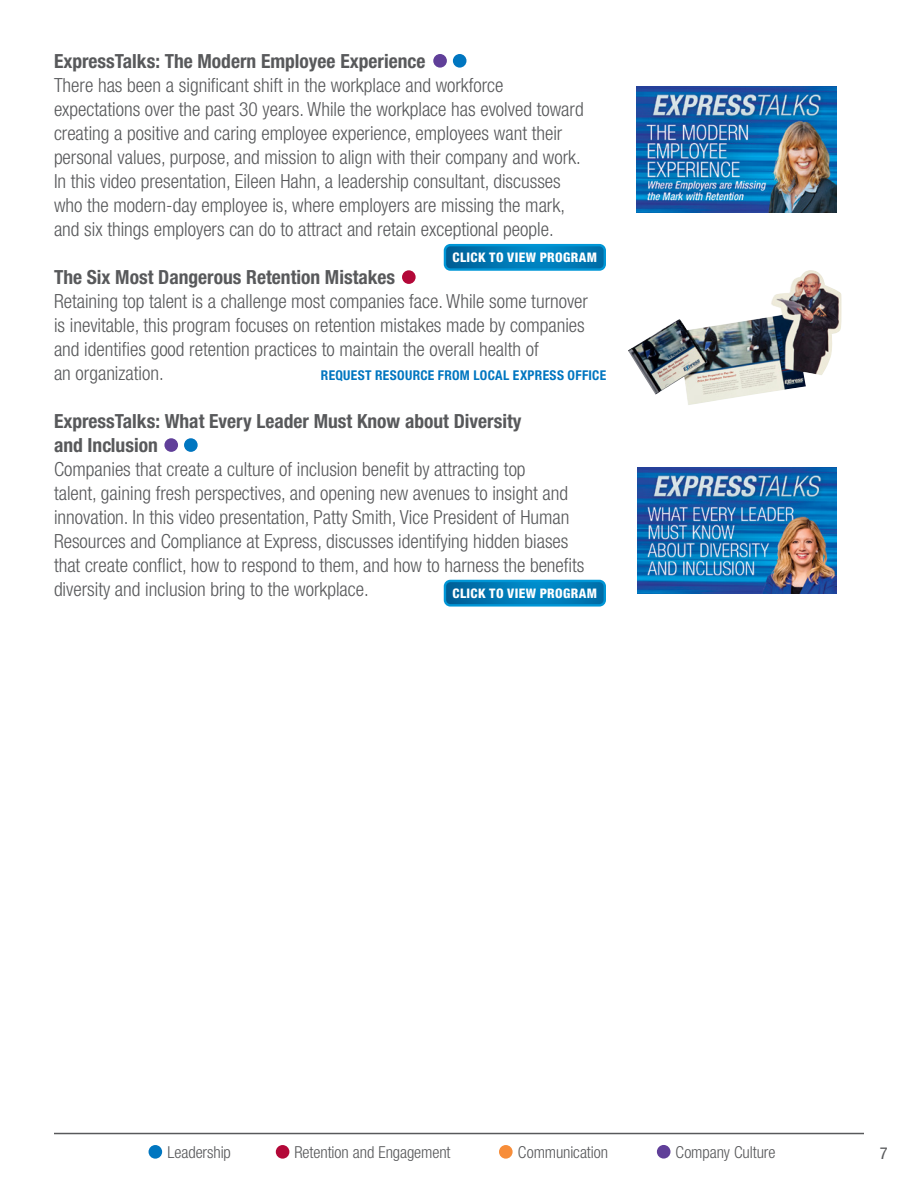
<style>
.page{position:relative;width:918px;height:1188px;background:#fff}
.page>*{position:absolute;margin:0;border:0;box-sizing:border-box;transform-origin:0 0}
.Body_copy_LARGE{font:300 condensed 19.5px/24px "Helvetica Neue LT Std";color:#58595b}
.Body_copy_LARGE-2{font:700 condensed 19.5px/24px "Helvetica Neue LT Std";color:#58595b}
.Subhead{font:300 condensed 16.5px "Helvetica Neue LT Std";letter-spacing:-.005em;color:#58595b}
.Body_copy{font:condensed 16.5px "Helvetica Neue LT Std";color:#58595b}
.t1{font:700 condensed 13.5px "Helvetica Neue LT Std";letter-spacing:.02em;color:#0076c0}
.t2{font:800 condensed 13.2px "Helvetica Neue LT Std";letter-spacing:.03em;color:#fff}
</style>
<div class="page">
<img style="left:628px;top:270px;width:214px;height:135px">
<div style="left:499px;top:1145px;width:14px;height:14px;background:#f78d39;border-radius:50%"></div>
<div style="left:149px;top:1145px;width:13px;height:14px;background:#0076c0;border-radius:50%"></div>
<div style="left:657px;top:1145px;width:13px;height:14px;background:#603f99;border-radius:50%"></div>
<div style="left:276px;top:1145px;width:13px;height:14px;background:#b30838;border-radius:50%"></div>
<hr style="left:54px;top:1133px;width:810px;height:1px;background:#58595b">
<div style="left:402px;top:270px;width:14px;height:14px;background:#b30838;border-radius:50%"></div>
<div style="left:184px;top:438px;width:14px;height:14px;background:#0076c0;border-radius:50%"></div>
<div style="left:164px;top:438px;width:14px;height:14px;background:#603f99;border-radius:50%"></div>
<img style="left:637px;top:468px;width:200px;height:126px">
<img style="left:637px;top:87px;width:200px;height:126px">
<div style="left:453px;top:54px;width:13px;height:14px;background:#0076c0;border-radius:50%"></div>
<div style="left:433px;top:54px;width:14px;height:14px;background:#603f99;border-radius:50%"></div>
<svg style="left:445px;top:581px;width:158px;height:23px;background:#0077b3"></svg>
<div style="left:444px;top:580px;width:162px;height:27px;border:2px solid #0096d6;border-radius:5px"></div>
<svg style="left:445px;top:245px;width:158px;height:23px;background:#0077b3"></svg>
<div style="left:444px;top:244px;width:162px;height:27px;border:2px solid #0096d6;border-radius:5px"></div>
<p class="Body_copy_LARGE-2" style="left:54px;top:49px;width:373px">ExpressTalks: The Modern Employee Experience</p>
<p class="Body_copy_LARGE" style="left:54px;top:73px;width:531px">There has been a significant shift in the workplace and workforce expectations over the past 30 years. While the workplace has evolved toward creating a positive and caring employee experience, employees want their personal values, purpose, and mission to align with their company and work.<br>In this video presentation, Eileen Hahn, a leadership consultant, discusses who the modern-day employee is, where employers are missing the mark, and six things employers can do to attract and retain exceptional people.</p>
<p class="Body_copy_LARGE-2" style="left:54px;top:265px;width:343px">The Six Most Dangerous Retention Mistakes</p>
<p class="Body_copy_LARGE" style="left:54px;top:289px;width:536px">Retaining top talent is a challenge most companies face. While some turnover is inevitable, this program focuses on retention mistakes made by companies and identifies good retention practices to maintain the overall health of<br>an organization.</p>
<p class="Body_copy_LARGE-2" style="left:54px;top:409px;width:469px">ExpressTalks: What Every Leader Must Know about Diversity and Inclusion</p>
<p class="Body_copy_LARGE" style="left:54px;top:457px;width:532px">Companies that create a culture of inclusion benefit by attracting top<br>talent, gaining fresh perspectives, and opening new avenues to insight and innovation. In this video presentation, Patty Smith, Vice President of Human Resources and Compliance at Express, discusses identifying hidden biases that create conflict, how to respond to them, and how to harness the benefits diversity and inclusion bring to the workplace.</p>
<p class="t2" style="left:453px;top:249px;width:146px">CLICK TO VIEW PROGRAM</p>
<p class="t1" style="left:321px;top:367px;width:287px">REQUEST RESOURCE FROM LOCAL EXPRESS OFFICE</p>
<p class="t2" style="left:453px;top:585px;width:146px">CLICK TO VIEW PROGRAM</p>
<p class="Subhead" style="left:167px;top:1142px;width:65px">Leadership</p>
<p class="Subhead" style="left:294px;top:1142px;width:158px">Retention and Engagement</p>
<p class="Subhead" style="left:518px;top:1142px;width:92px">Communication</p>
<p class="Subhead" style="left:676px;top:1142px;width:101px">Company Culture</p>
<p class="Body_copy" style="left:880px;top:1144px;width:9px">7</p>
</div>
